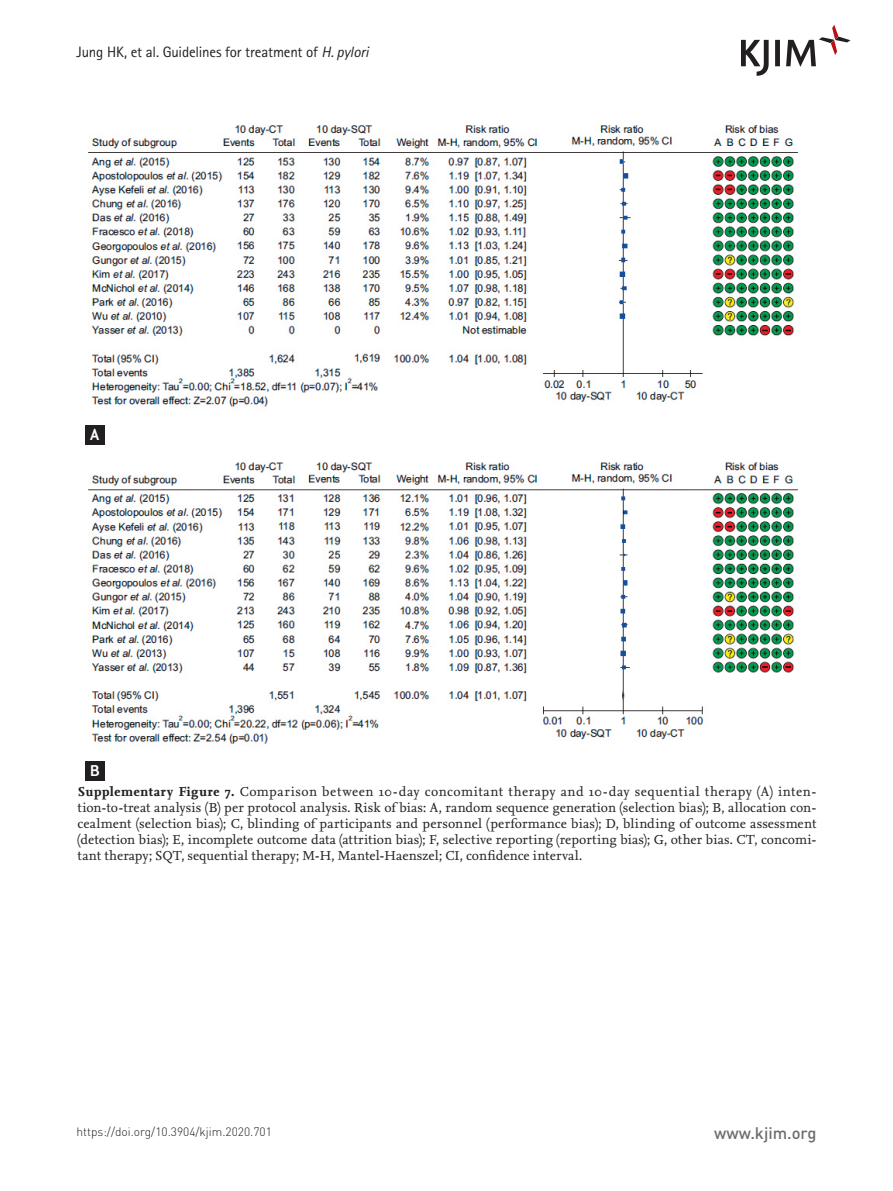
<style>
.page{position:relative;width:893px;height:1191px;background:#fff}
.page>*{position:absolute;margin:0;border:0;box-sizing:border-box;transform-origin:0 0}
.t1{font:500 16.5px "DIN Pro";color:#6c6d70}
.t2{font:700 16.5px "Nexus Sans";color:#fff}
.t3{font:15px "Rotis Sans Serif Std";letter-spacing:-.01em;color:#231f20}
.그림설명{font:13.5px/16.2px "Nexus Serif";letter-spacing:.005em;color:#231f20;text-align:justify}
.t4{font:300 12px "DIN Pro";color:#231f20}
.s1{font-style:italic}
.s2{font-weight:700}
</style>
<div class="page">
<svg style="left:741px;top:25px;width:109px;height:51px"></svg>
<img style="left:85px;top:125px;width:713px;height:642px">
<div style="left:85px;top:425px;width:19px;height:19px;background:#231f20"></div>
<div style="left:85px;top:761px;width:19px;height:19px;background:#231f20"></div>
<p class="t3" style="left:77px;top:43px;width:294px">Jung HK, et al. Guidelines for treatment of <span class="s1">H. pylori</span></p>
<p class="t2" style="left:90px;top:424px;width:11px">A</p>
<p class="t2" style="left:90px;top:760px;width:12px">B</p>
<p class="그림설명" style="left:78px;top:783px;width:740px"><span class="s2">Supplementary Figure 7.</span> Comparison between 10-day concomitant therapy and 10-day sequential therapy (A) inten&shy;tion-to-treat analysis (B) per protocol analysis. Risk of bias: A, random sequence generation (selection bias); B, allocation con&shy;cealment (selection bias); C, blinding of participants and personnel (performance bias); D, blinding of outcome assessment (detection bias); E, incomplete outcome data (attrition bias); F, selective reporting (reporting bias); G, other bias. CT, concomi&shy;tant therapy; SQT, sequential therapy; M-H, Mantel-Haenszel; CI, confidence interval.</p>
<p class="t4" style="left:77px;top:1123px;width:197px">https://doi.org/10.3904/kjim.2020.701</p>
<p class="t1" style="left:714px;top:1121px;width:104px">www.kjim.org</p>
</div>
